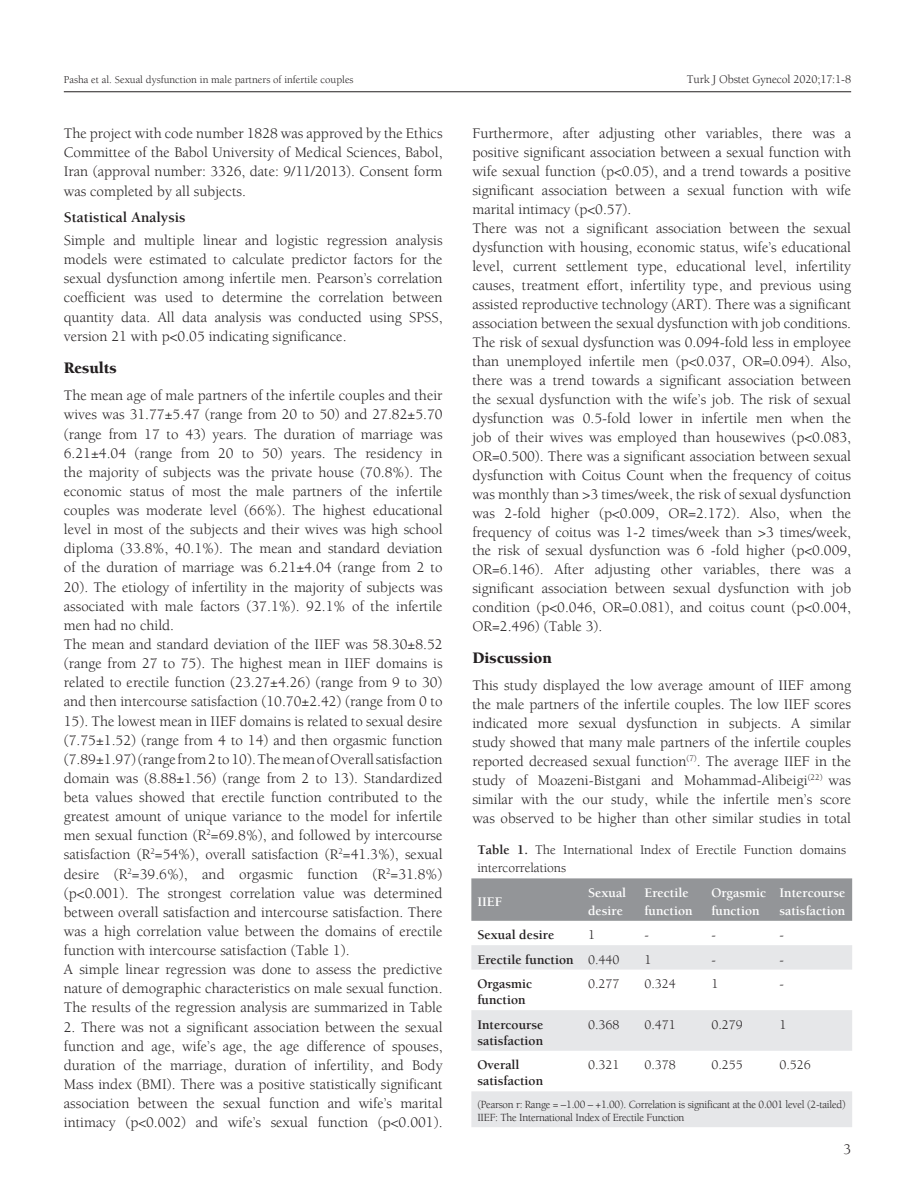
<style>
.page{position:relative;width:915px;height:1191px;background:#fff}
.page>*{position:absolute;margin:0;border:0;box-sizing:border-box;transform-origin:0 0}
.t1{font:900 16.5px "Berkeley";color:#231f20}
.t2{font:15px/19px "Berkeley";color:#231f20;text-align:justify}
.t3{font:700 15px "Berkeley";color:#231f20}
.t4{font:13.5px/18px "Berkeley";color:#231f20}
.t5{font:700 13.5px/16.2px "Berkeley";color:#231f20}
.t6{font:700 13.5px/18px "Berkeley";color:#fff}
.t7{font:12px "Berkeley";letter-spacing:-.01em;color:#231f20}
.t8{font:11.25px/13.5px "Berkeley";letter-spacing:-.02em;color:#231f20}
.t9{font:10.8px "Berkeley";color:#231f20}
.s1{font-weight:700}
.s2{font-weight:400}
</style>
<div class="page">
<hr style="left:64px;top:91px;width:786px;height:1px;background:#231f20">
<div style="left:471px;top:878px;width:380px;height:42px;background:#939598"></div>
<svg style="left:471px;top:945px;width:380px;height:182px;fill:#e6e7e9"></svg>
<p class="t9" style="left:64px;top:73px;width:291px">Pasha et al. Sexual dysfunction in male partners of infertile couples</p>
<p class="t2" style="left:64px;top:124px;width:380px">The project with code number 1828 was approved by the Ethics Committee of the Babol University of Medical Sciences, Babol, Iran (approval number: 3326, date: 9/11/2013). Consent form was completed by all subjects.</p>
<p class="t3" style="left:64px;top:208px;width:123px">Statistical Analysis</p>
<p class="t2" style="left:64px;top:230px;width:380px">Simple and multiple linear and logistic regression analysis models were estimated to calculate predictor factors for the sexual dysfunction among infertile men. Pearson’s correlation coefficient was used to determine the correlation between quantity data. All data analysis was conducted using SPSS, version 21 with p&lt;0.05 indicating significance.</p>
<p class="t1" style="left:64px;top:357px;width:54px">Results</p>
<p class="t2" style="left:64px;top:386px;width:380px;text-align:left">The mean age of male partners of the infertile couples and their wives was 31.77±5.47 (range from 20 to 50) and 27.82±5.70 (range from 17 to 43) years. The duration of marriage was 6.21±4.04 (range from 20 to 50) years. The residency in the majority of subjects was the private house (70.8%). The economic status of most the male partners of the infertile couples was moderate level (66%). The highest educational level in most of the subjects and their wives was high school diploma (33.8%, 40.1%). The mean and standard deviation of the duration of marriage was 6.21±4.04 (range from 2 to 20). The etiology of infertility in the majority of subjects was associated with male factors (37.1%). 92.1% of the infertile men had no child.<br>The mean and standard deviation of the IIEF was 58.30±8.52 (range from 27 to 75). The highest mean in IIEF domains is related to erectile function (23.27±4.26) (range from 9 to 30) and then intercourse satisfaction (10.70±2.42) (range from 0 to 15). The lowest mean in IIEF domains is related to sexual desire (7.75±1.52) (range from 4 to 14) and then orgasmic function (7.89±1.97) (range from 2 to 10). The mean of Overall satisfaction domain was (8.88±1.56) (range from 2 to 13). Standardized beta values showed that erectile function contributed to the greatest amount of unique variance to the model for infertile men sexual function (R<sup>2</sup>=69.8%), and followed by intercourse satisfaction (R<sup>2</sup>=54%), overall satisfaction (R<sup>2</sup>=41.3%), sexual desire (R<sup>2</sup>=39.6%), and orgasmic function (R<sup>2</sup>=31.8%) (p&lt;0.001). The strongest correlation value was determined between overall satisfaction and intercourse satisfaction. There was a high correlation value between the domains of erectile function with intercourse satisfaction (Table 1).<br>A simple linear regression was done to assess the predictive nature of demographic characteristics on male sexual function.<br>The results of the regression analysis are summarized in Table</p>
<p class="t2" style="left:64px;top:1017px;width:380px">2. There was not a significant association between the sexual function and age, wife’s age, the age difference of spouses, duration of the marriage, duration of infertility, and Body Mass index (BMI). There was a positive statistically significant association between the sexual function and wife’s marital intimacy (p&lt;0.002) and wife’s sexual function (p&lt;0.001).</p>
<p class="t7" style="left:686px;top:72px;width:166px">Turk J Obstet Gynecol 2020;17:1-8</p>
<p class="t2" style="left:472px;top:124px;width:380px;text-align:left">Furthermore, after adjusting other variables, there was a positive significant association between a sexual function with wife sexual function (p&lt;0.05), and a trend towards a positive significant association between a sexual function with wife marital intimacy (p&lt;0.57).<br>There was not a significant association between the sexual dysfunction with housing, economic status, wife’s educational level, current settlement type, educational level, infertility causes, treatment effort, infertility type, and previous using assisted reproductive technology (ART). There was a significant association between the sexual dysfunction with job conditions.<br>The risk of sexual dysfunction was 0.094-fold less in employee than unemployed infertile men (p&lt;0.037, OR=0.094). Also, there was a trend towards a significant association between the sexual dysfunction with the wife’s job. The risk of sexual dysfunction was 0.5-fold lower in infertile men when the job of their wives was employed than housewives (p&lt;0.083, OR=0.500). There was a significant association between sexual dysfunction with Coitus Count when the frequency of coitus was monthly than &gt;3 times/week, the risk of sexual dysfunction was 2-fold higher (p&lt;0.009, OR=2.172). Also, when the frequency of coitus was 1-2 times/week than &gt;3 times/week, the risk of sexual dysfunction was 6 -fold higher (p&lt;0.009, OR=6.146). After adjusting other variables, there was a significant association between sexual dysfunction with job condition (p&lt;0.046, OR=0.081), and coitus count (p&lt;0.004, OR=2.496) (Table 3).</p>
<p class="t1" style="left:472px;top:648px;width:81px">Discussion</p>
<p class="t2" style="left:472px;top:676px;width:380px">This study displayed the low average amount of IIEF among the male partners of the infertile couples. The low IIEF scores indicated more sexual dysfunction in subjects. A similar study showed that many male partners of the infertile couples reported decreased sexual function<sup>(7)</sup>. The average IIEF in the study of Moazeni-Bistgani and Mohammad-Alibeigi<sup>(22)</sup> was similar with the our study, while the infertile men’s score was observed to be higher than other similar studies in total</p>
<p class="t4" style="left:477px;top:841px;width:370px"><span class="s1">Table 1.</span> The International Index of Erectile Function domains intercorrelations</p>
<p class="t6" style="left:477px;top:892px;width:27px">IIEF</p>
<p class="t6" style="left:587px;top:883px;width:40px">Sexual desire</p>
<p class="t6" style="left:644px;top:883px;width:50px">Erectile function</p>
<p class="t6" style="left:711px;top:883px;width:56px">Orgasmic function</p>
<p class="t6" style="left:779px;top:883px;width:68px">Intercourse satisfaction</p>
<p class="t5" style="left:477px;top:926px;width:78px">Sexual desire</p>
<p class="t4" style="left:587px;top:925px;width:9px">1</p>
<p class="t4" style="left:644px;top:925px;width:6px">-</p>
<p class="t4" style="left:711px;top:925px;width:6px">-</p>
<p class="t4" style="left:779px;top:925px;width:6px">-</p>
<p class="t5" style="left:477px;top:951px;width:144px">Erectile function <span class="s2">0.440</span></p>
<p class="t4" style="left:644px;top:950px;width:9px">1</p>
<p class="t4" style="left:711px;top:950px;width:6px">-</p>
<p class="t4" style="left:779px;top:950px;width:6px">-</p>
<p class="t5" style="left:477px;top:975px;width:56px">Orgasmic function</p>
<p class="t4" style="left:587px;top:974px;width:33px">0.277</p>
<p class="t4" style="left:644px;top:974px;width:33px">0.324</p>
<p class="t4" style="left:711px;top:974px;width:9px">1</p>
<p class="t4" style="left:779px;top:974px;width:6px">-</p>
<p class="t5" style="left:477px;top:1016px;width:68px">Intercourse satisfaction</p>
<p class="t4" style="left:587px;top:1015px;width:33px">0.368</p>
<p class="t4" style="left:644px;top:1015px;width:33px">0.471</p>
<p class="t4" style="left:711px;top:1015px;width:33px">0.279</p>
<p class="t4" style="left:779px;top:1015px;width:9px">1</p>
<p class="t5" style="left:477px;top:1056px;width:67px">Overall satisfaction</p>
<p class="t4" style="left:587px;top:1055px;width:33px">0.321</p>
<p class="t4" style="left:644px;top:1055px;width:33px">0.378</p>
<p class="t4" style="left:711px;top:1055px;width:33px">0.255</p>
<p class="t4" style="left:779px;top:1055px;width:33px">0.526</p>
<p class="t8" style="left:477px;top:1097px;width:370px">(Pearson r: Range = –1.00 – +1.00). Correlation is significant at the 0.001 level (2-tailed)<br>IIEF: The International Index of Erectile Function</p>
<p class="t2" style="left:843px;top:1139px;width:9px">3</p>
</div>
